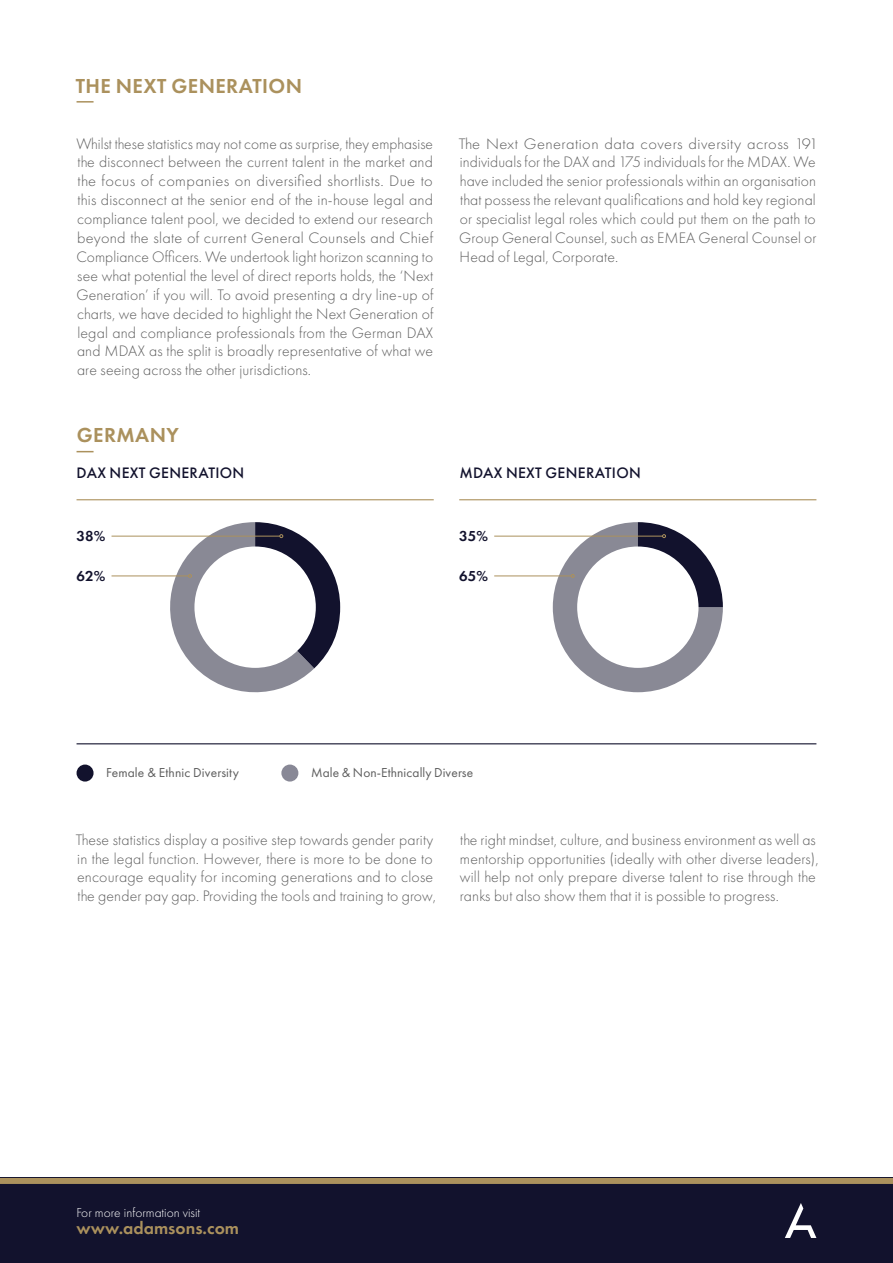
<style>
.page{position:relative;width:893px;height:1263px;background:#fff}
.page>*{position:absolute;margin:0;border:0;box-sizing:border-box;transform-origin:0 0}
.Heading{font:600 21px "Futura PT";letter-spacing:.02em;color:#ab915d}
.t1{font:600 18px "Futura PT";color:#ab915d}
.Body_Copy{font:300 15.75px/18.9px "Futura PT";letter-spacing:.01em;color:#5d5d5d}
.Body_Copy-2{font:300 15.75px/18.9px "Futura PT";letter-spacing:.01em;color:#5d5d5d;scale:1.05 1}
.Body_Copy-3{font:500 15.75px "Futura PT";letter-spacing:.02em;color:#12122d}
.Body_Copy-4{font:600 15px "Futura PT";letter-spacing:.01em;color:#12122d}
.Body_Copy-5{font:13.5px "Futura PT";letter-spacing:.01em;color:#5d5d5d}
.t2{font:300 13.5px "Futura PT";color:#fff}
</style>
<div class="page">
<div style="left:0;top:1178px;width:893px;height:85px;background:#12122d"></div>
<div style="left:0;top:1178px;width:893px;height:6px;background:#ab915d"></div>
<svg style="left:785px;top:1203px;width:31px;height:35px"></svg>
<svg style="left:77px;top:101px;width:17px;height:2px"></svg>
<div style="left:77px;top:764px;width:17px;height:17px;background:#12122d;border-radius:50%"></div>
<div style="left:281px;top:764px;width:17px;height:17px;background:#888896;border-radius:50%"></div>
<hr style="left:77px;top:743px;width:739px;height:1px;background:#12122d">
<hr style="left:77px;top:499px;width:357px;height:1px;background:#ab915d">
<hr style="left:459px;top:499px;width:357px;height:1px;background:#ab915d">
<hr style="left:112px;top:536px;width:168px;height:1px;background:#ab915d">
<hr style="left:494px;top:536px;width:168px;height:1px;background:#ab915d">
<hr style="left:112px;top:575px;width:76px;height:1px;background:#ab915d">
<svg style="left:170px;top:522px;width:170px;height:170px"></svg>
<hr style="left:494px;top:575px;width:77px;height:1px;background:#ab915d">
<svg style="left:553px;top:522px;width:170px;height:170px"></svg>
<svg style="left:77px;top:451px;width:17px;height:1px"></svg>
<p class="Heading" style="left:76px;top:72px;width:228px">THE NEXT GENERATION</p>
<p class="Body_Copy" style="left:76px;top:134px;width:358px;text-align:justify">Whilst these statistics may not come as surprise, they emphasise the disconnect between the current talent in the market and the focus of companies on diversified shortlists. Due to this disconnect at the senior end of the in-house legal and compliance talent pool, we decided to extend our research beyond the slate of current General Counsels and Chief Compliance Officers. We undertook light horizon scanning to see what potential the level of direct reports holds, the ‘Next Generation’ if you will. To avoid presenting a dry line-up of charts, we have decided to highlight the Next Generation of legal and compliance professionals from the German DAX and MDAX as the split is broadly representative of what we are seeing across the other jurisdictions.</p>
<p class="Body_Copy-2" style="left:459px;top:134px;width:344px">The Next Generation data covers diversity across 191 individuals for the DAX and 175 individuals for the MDAX. We have included the senior professionals within an organisation that possess the relevant qualifications and hold key regional or specialist legal roles which could put them on the path to Group General Counsel, such as EMEA General Counsel or Head of Legal, Corporate.</p>
<p class="Heading" style="left:77px;top:422px;width:104px">GERMANY</p>
<p class="Body_Copy-3" style="left:77px;top:463px;width:169px">DAX NEXT GENERATION</p>
<p class="Body_Copy-3" style="left:459px;top:463px;width:183px">MDAX NEXT GENERATION</p>
<p class="Body_Copy-4" style="left:77px;top:527px;width:30px">38%</p>
<p class="Body_Copy-4" style="left:459px;top:527px;width:30px">35%</p>
<p class="Body_Copy-4" style="left:77px;top:567px;width:30px">62%</p>
<p class="Body_Copy-4" style="left:459px;top:567px;width:30px">65%</p>
<p class="Body_Copy-5" style="left:106px;top:765px;width:134px">Female &amp; Ethnic Diversity</p>
<p class="Body_Copy-5" style="left:311px;top:765px;width:164px">Male &amp; Non-Ethnically Diverse</p>
<p class="Body_Copy" style="left:76px;top:830px;width:361px">These statistics display a positive step towards gender parity in the legal function. However, there is more to be done to encourage equality for incoming generations and to close the gender pay gap. Providing the tools and training to grow,</p>
<p class="Body_Copy" style="left:460px;top:830px;width:360px">the right mindset, culture, and business environment as well as mentorship opportunities (ideally with other diverse leaders), will help not only prepare diverse talent to rise through the ranks but also show them that it is possible to progress.</p>
<p class="t2" style="left:77px;top:1205px;width:125px">For more information visit</p>
<p class="t1" style="left:77px;top:1216px;width:164px">www.adamsons.com</p>
</div>
